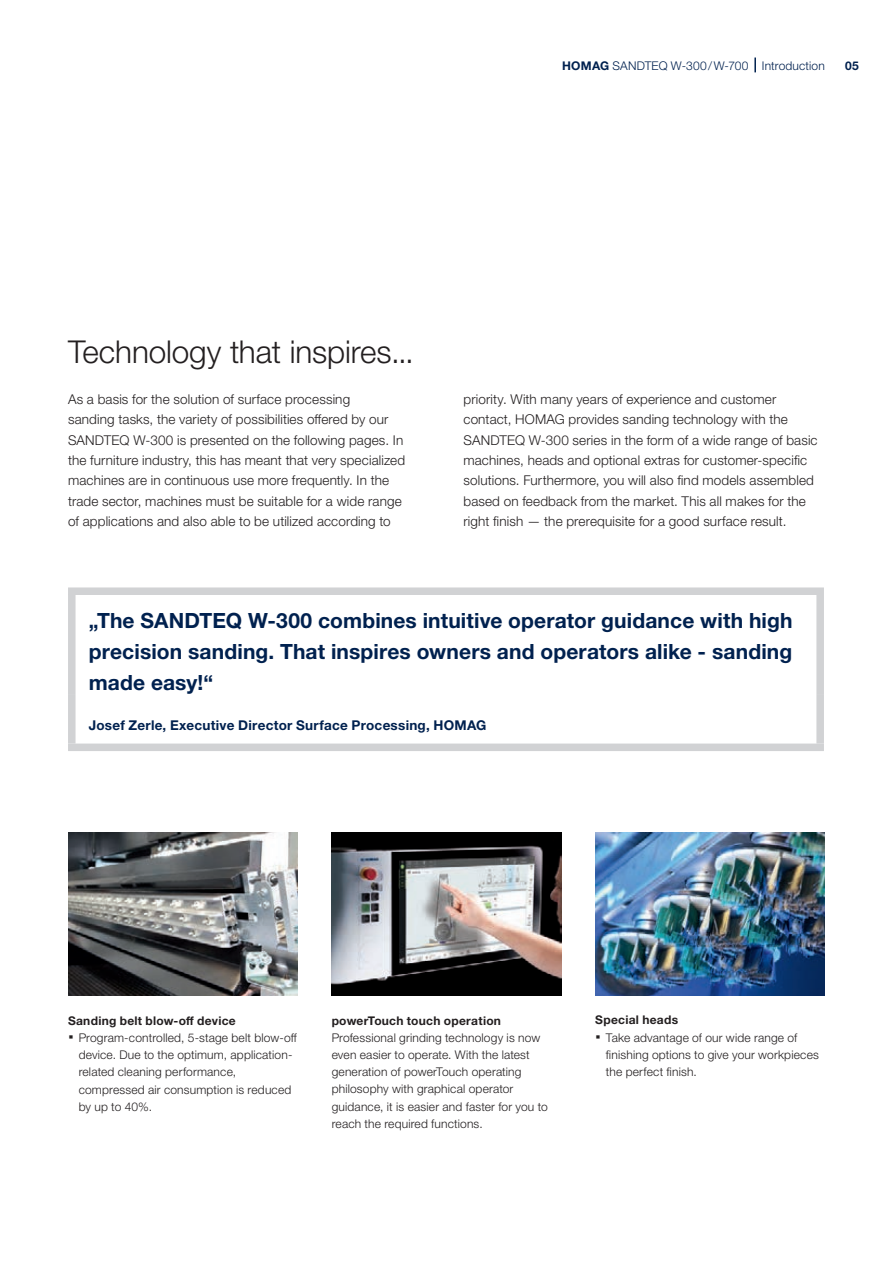
<style>
.page{position:relative;width:893px;height:1263px;background:#fff}
.page>*{position:absolute;margin:0;border:0;box-sizing:border-box;transform-origin:0 0}
.t1{font:300 31.5px "Helvetica Neue LTW1 G";letter-spacing:-.005em;color:#231f20}
.t2{font:700 21px/30.8px "Helvetica Neue LTW1 G";letter-spacing:.005em;color:#00214f;text-align:justify}
.t3{font:300 13.5px/20.4px "Helvetica Neue LTW1 G";letter-spacing:.01em;color:#231f20}
.t4{font:700 13.5px "Helvetica Neue LTW1 G";letter-spacing:.02em;color:#00214f}
.t5{font:300 12px/17.2px "Helvetica Neue LTW1 G";letter-spacing:.015em;color:#231f20}
.t6{font:700 12px "Helvetica Neue LTW1 G";letter-spacing:.02em;color:#231f20}
.t7{font:300 12px "Helvetica Neue LTW1 G";letter-spacing:.015em;color:#00214f}
.t8{font:700 12px "Helvetica Neue LTW1 G";color:#00214f}
.s1{font-weight:700}
.s2{font-weight:700;font-size:21px}
</style>
<div class="page">
<img style="left:595px;top:832px;width:230px;height:163px">
<img style="left:68px;top:832px;width:230px;height:163px">
<img style="left:332px;top:832px;width:229px;height:163px">
<svg style="left:754px;top:58px;width:2px;height:14px"></svg>
<div style="left:68px;top:587px;width:756px;height:8px;background:#d1d2d4"></div>
<div style="left:68px;top:595px;width:8px;height:99px;background:#d1d2d4"></div>
<div style="left:816px;top:595px;width:8px;height:99px;background:#d1d2d4"></div>
<div style="left:68px;top:694px;width:8px;height:49px;background:#d1d2d4"></div>
<div style="left:816px;top:694px;width:8px;height:49px;background:#d1d2d4"></div>
<div style="left:68px;top:743px;width:756px;height:8px;background:#d1d2d4"></div>
<p class="t7" style="left:562px;top:58px;width:264px"><span class="s1">HOMAG</span> SANDTEQ W-300/W-700 Introduction</p>
<p class="t8" style="left:845px;top:58px;width:15px">05</p>
<h1 class="t1" style="left:68px;top:333px;width:347px">Technology that inspires...</h1>
<p class="t3" style="left:68px;top:389px;width:339px">As a basis for the solution of surface processing<br>sanding tasks, the variety of possibilities offered by our SANDTEQ W-300 is presented on the following pages. In the furniture industry, this has meant that very specialized machines are in continuous use more frequently. In the trade sector, machines must be suitable for a wide range of applications and also able to be utilized according to</p>
<p class="t3" style="left:463px;top:389px;width:356px">priority. With many years of experience and customer contact, HOMAG provides sanding technology with the SANDTEQ W-300 series in the form of a wide range of basic machines, heads and optional extras for customer-specific solutions. Furthermore, you will also find models assembled based on feedback from the market. This all makes for the right finish — the prerequisite for a good surface result.</p>
<h2 class="t2" style="left:89px;top:605px;width:705px">„The SANDTEQ W-300 combines intuitive operator guidance with high precision sanding. That inspires owners and operators alike - sanding made easy!“</h2>
<p class="t4" style="left:89px;top:717px;width:399px">Josef Zerle, Executive Director Surface Processing, HOMAG</p>
<p class="t6" style="left:68px;top:1013px;width:169px">Sanding belt blow-off device</p>
<p class="t5" style="left:68px;top:1029px;width:230px"><span class="s2">·</span> Program-controlled, 5-stage belt blow-off</p>
<p class="t5" style="left:79px;top:1046px;width:215px">device. Due to the optimum, application-</p>
<p class="t5" style="left:79px;top:1063px;width:159px">related cleaning performance,</p>
<p class="t5" style="left:79px;top:1080px;width:214px">compressed air consumption is reduced</p>
<p class="t5" style="left:79px;top:1098px;width:75px">by up to 40%.</p>
<p class="t6" style="left:332px;top:1013px;width:171px">powerTouch touch operation</p>
<p class="t5" style="left:332px;top:1029px;width:218px">Professional grinding technology is now even easier to operate. With the latest generation of powerTouch operating philosophy with graphical operator guidance, it is easier and faster for you to reach the required functions.</p>
<p class="t6" style="left:595px;top:1013px;width:84px">Special heads</p>
<p class="t5" style="left:595px;top:1029px;width:203px"><span class="s2">·</span> Take advantage of our wide range of</p>
<p class="t5" style="left:606px;top:1046px;width:214px">finishing options to give your workpieces</p>
<p class="t5" style="left:606px;top:1063px;width:92px">the perfect finish.</p>
</div>
